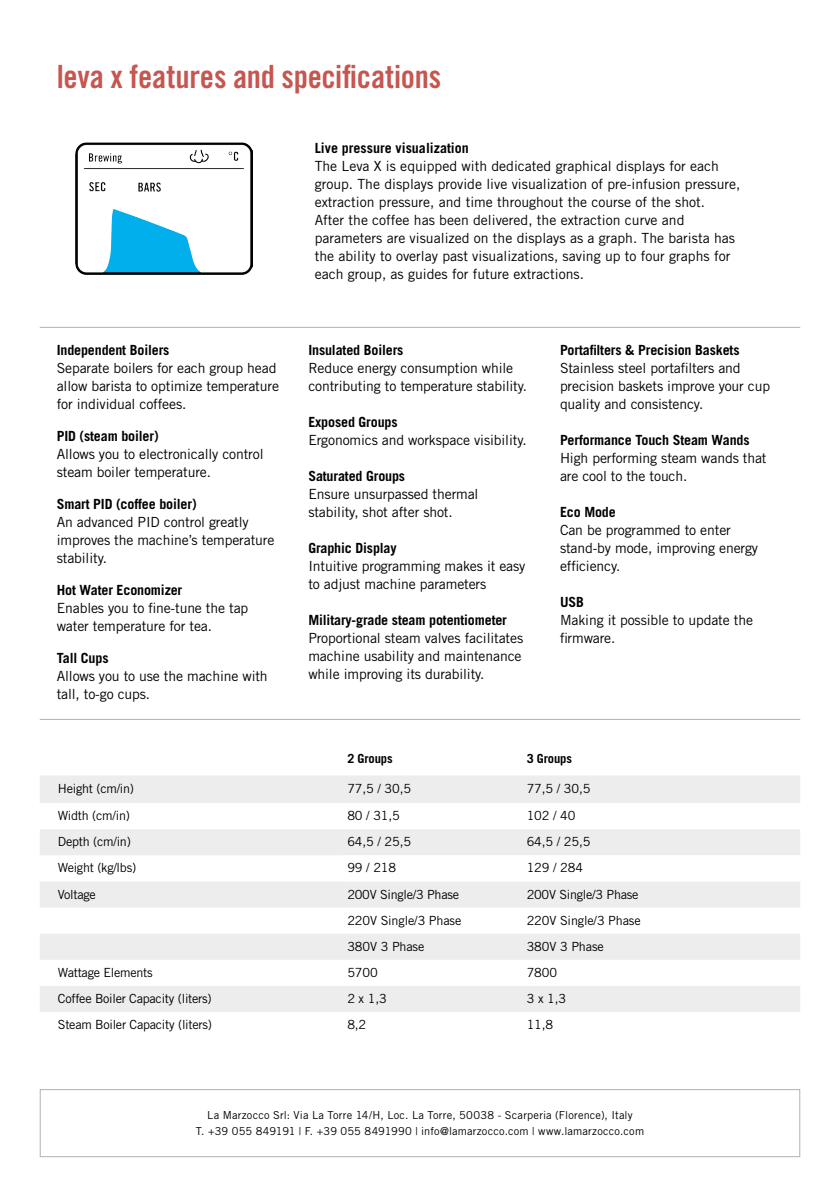
<style>
.page{position:relative;width:840px;height:1191px;background:#fff}
.page>*{position:absolute;margin:0;border:0;box-sizing:border-box;transform-origin:0 0}
.t1{font:32px "Trade Gothic LT Std Bd Cn 20";letter-spacing:-.005em;color:#c6564f}
.t2{font:14px/18px "Trade Gothic LT Std";letter-spacing:-.01em;color:#000}
.t3{font:700 14px "Trade Gothic LT Std";letter-spacing:-.01em;color:#000}
.t4{font:12.6px "Trade Gothic LT Std";letter-spacing:-.02em;color:#000}
.t5{font:700 12.6px "Trade Gothic LT Std";letter-spacing:-.01em;color:#000}
.t6{font:11px/16px "Trade Gothic LT Std";letter-spacing:.015em;color:#000;text-align:center}
</style>
<div class="page">
<div style="left:40px;top:1089px;width:759px;height:68px;border:1px solid #b3b2b2"></div>
<hr style="left:40px;top:327px;width:759px;height:1px;background:#b3b2b2">
<hr style="left:40px;top:719px;width:759px;height:1px;background:#b3b2b2">
<img style="left:75px;top:142px;width:178px;height:132px">
<svg style="left:40px;top:776px;width:759px;height:236px;fill:#ededed"></svg>
<svg style="left:341px;top:855px;width:458px;height:26px"></svg>
<h1 class="t1" style="left:57px;top:57px;width:386px">leva x features and specifications</h1>
<p class="t3" style="left:57px;top:341px;width:114px">Independent Boilers</p>
<p class="t2" style="left:57px;top:359px;width:224px">Separate boilers for each group head allow barista to optimize temperature for individual coffees.</p>
<p class="t3" style="left:57px;top:428px;width:103px">PID (steam boiler)</p>
<p class="t2" style="left:57px;top:445px;width:208px">Allows you to electronically control steam boiler temperature.</p>
<p class="t3" style="left:57px;top:496px;width:141px">Smart PID (coffee boiler)</p>
<p class="t2" style="left:57px;top:513px;width:219px">An advanced PID control greatly improves the machine’s temperature stability.</p>
<p class="t3" style="left:57px;top:582px;width:127px">Hot Water Economizer</p>
<p class="t2" style="left:57px;top:599px;width:193px">Enables you to fine-tune the tap water temperature for tea.</p>
<p class="t3" style="left:57px;top:650px;width:53px">Tall Cups</p>
<p class="t2" style="left:57px;top:667px;width:212px">Allows you to use the machine with tall, to-go cups.</p>
<p class="t3" style="left:314px;top:139px;width:155px">Live pressure visualization</p>
<p class="t2" style="left:314px;top:156px;width:427px">The Leva X is equipped with dedicated graphical displays for each group. The displays provide live visualization of pre-infusion pressure, extraction pressure, and time throughout the course of the shot.<br>After the coffee has been delivered, the extraction curve and parameters are visualized on the displays as a graph. The barista has the ability to overlay past visualizations, saving up to four graphs for each group, as guides for future extractions.</p>
<p class="t3" style="left:308px;top:342px;width:96px">Insulated Boilers</p>
<p class="t2" style="left:308px;top:359px;width:220px">Reduce energy consumption while contributing to temperature stability.</p>
<p class="t3" style="left:308px;top:414px;width:91px">Exposed Groups</p>
<p class="t2" style="left:308px;top:431px;width:220px">Ergonomics and workspace visibility.</p>
<p class="t3" style="left:308px;top:468px;width:98px">Saturated Groups</p>
<p class="t2" style="left:308px;top:485px;width:171px">Ensure unsurpassed thermal stability, shot after shot.</p>
<p class="t3" style="left:308px;top:540px;width:90px">Graphic Display</p>
<p class="t2" style="left:308px;top:557px;width:218px">Intuitive programming makes it easy to adjust machine parameters</p>
<p class="t3" style="left:308px;top:612px;width:200px">Military-grade steam potentiometer</p>
<p class="t2" style="left:308px;top:629px;width:216px">Proportional steam valves facilitates machine usability and maintenance while improving its durability.</p>
<p class="t3" style="left:559px;top:342px;width:181px">Portafilters &amp; Precision Baskets</p>
<p class="t2" style="left:559px;top:359px;width:212px">Stainless steel portafilters and precision baskets improve your cup quality and consistency.</p>
<p class="t3" style="left:559px;top:432px;width:191px">Performance Touch Steam Wands</p>
<p class="t2" style="left:559px;top:449px;width:208px">High performing steam wands that are cool to the touch.</p>
<p class="t3" style="left:559px;top:504px;width:57px">Eco Mode</p>
<p class="t2" style="left:559px;top:521px;width:199px">Can be programmed to enter stand-by mode, improving energy efficiency.</p>
<p class="t3" style="left:559px;top:594px;width:25px">USB</p>
<p class="t2" style="left:559px;top:611px;width:194px">Making it possible to update the firmware.</p>
<p class="t5" style="left:347px;top:751px;width:47px">2 Groups</p>
<p class="t5" style="left:526px;top:751px;width:47px">3 Groups</p>
<p class="t4" style="left:58px;top:780px;width:78px">Height (cm/in)</p>
<p class="t4" style="left:347px;top:780px;width:65px">77,5 / 30,5</p>
<p class="t4" style="left:526px;top:780px;width:65px">77,5 / 30,5</p>
<p class="t4" style="left:58px;top:808px;width:73px">Width (cm/in)</p>
<p class="t4" style="left:347px;top:808px;width:54px">80 / 31,5</p>
<p class="t4" style="left:526px;top:808px;width:50px">102 / 40</p>
<p class="t4" style="left:58px;top:834px;width:74px">Depth (cm/in)</p>
<p class="t4" style="left:347px;top:834px;width:65px">64,5 / 25,5</p>
<p class="t4" style="left:526px;top:834px;width:65px">64,5 / 25,5</p>
<p class="t4" style="left:58px;top:860px;width:80px">Weight (kg/lbs)</p>
<p class="t4" style="left:347px;top:860px;width:50px">99 / 218</p>
<p class="t4" style="left:526px;top:860px;width:58px">129 / 284</p>
<p class="t4" style="left:58px;top:886px;width:39px">Voltage</p>
<p class="t4" style="left:347px;top:886px;width:113px">200V Single/3 Phase</p>
<p class="t4" style="left:526px;top:886px;width:113px">200V Single/3 Phase</p>
<p class="t4" style="left:347px;top:912px;width:115px">220V Single/3 Phase</p>
<p class="t4" style="left:526px;top:912px;width:115px">220V Single/3 Phase</p>
<p class="t4" style="left:347px;top:938px;width:78px">380V 3 Phase</p>
<p class="t4" style="left:526px;top:938px;width:78px">380V 3 Phase</p>
<p class="t4" style="left:58px;top:964px;width:96px">Wattage Elements</p>
<p class="t4" style="left:347px;top:964px;width:32px">5700</p>
<p class="t4" style="left:526px;top:964px;width:32px">7800</p>
<p class="t4" style="left:58px;top:991px;width:155px">Coffee Boiler Capacity (liters)</p>
<p class="t4" style="left:347px;top:991px;width:41px">2 x 1,3</p>
<p class="t4" style="left:526px;top:991px;width:41px">3 x 1,3</p>
<p class="t4" style="left:58px;top:1017px;width:155px">Steam Boiler Capacity (liters)</p>
<p class="t4" style="left:347px;top:1017px;width:20px">8,2</p>
<p class="t4" style="left:526px;top:1017px;width:28px">11,8</p>
<p class="t6" style="left:196px;top:1106px;width:449px">La Marzocco Srl: Via La Torre 14/H, Loc. La Torre, 50038 - Scarperia (Florence), Italy<br>T. +39 055 849191 | F. +39 055 8491990 | info@lamarzocco.com | www.lamarzocco.com</p>
</div>
